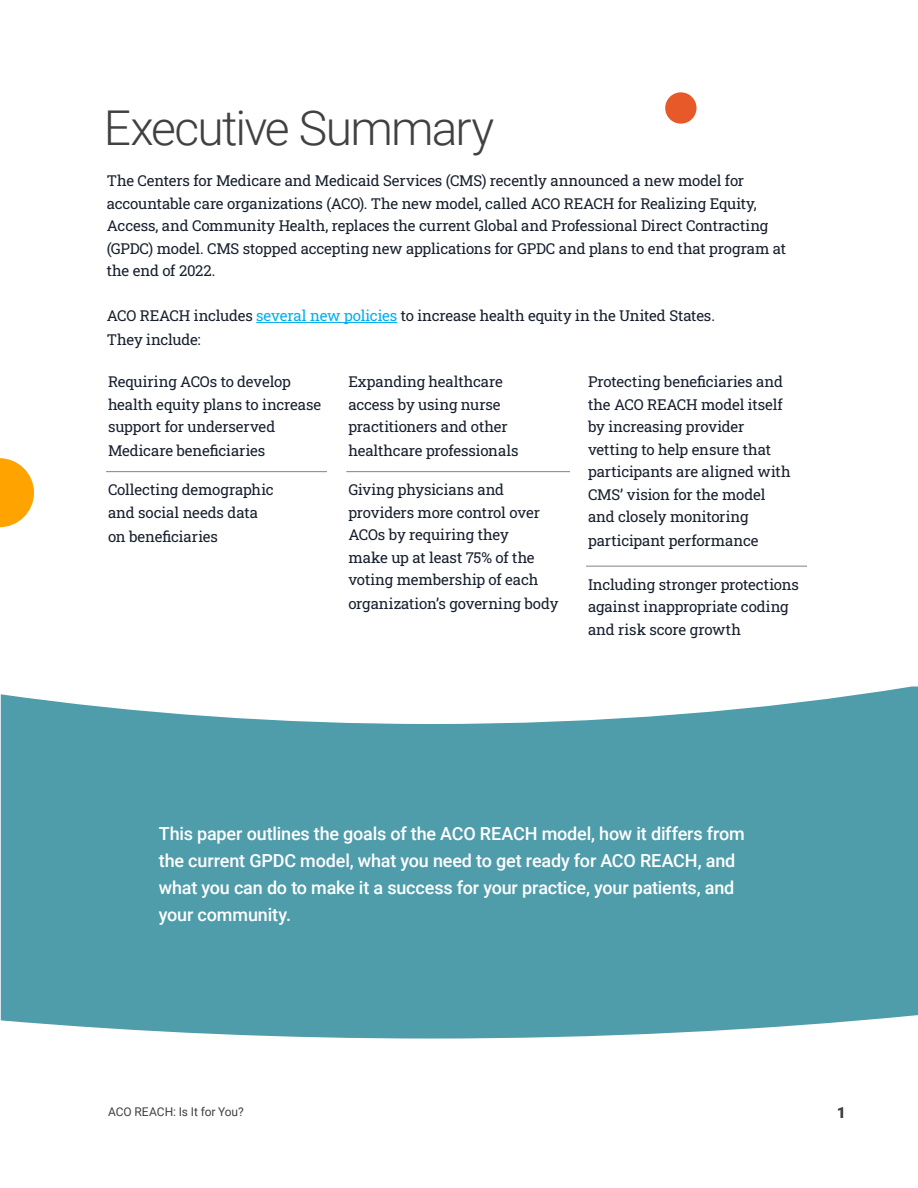
<style>
.page{position:relative;width:918px;height:1188px;background:#fff}
.page>*{position:absolute;margin:0;border:0;box-sizing:border-box;transform-origin:0 0}
.t1{font:300 48px "Roboto";letter-spacing:-.04em;color:#414042}
.t2{font:500 18px/27px "Roboto";letter-spacing:-.01em;color:#fff}
.t3{font:15px/22.5px "Roboto Slab";letter-spacing:-.01em;color:#171f2e}
.t4{font:700 15px "Roboto";color:#414042}
.t5{font:12px "Roboto";color:#413f41}
.s1{color:#00aeef}
</style>
<div class="page">
<svg style="left:1px;top:687px;width:917px;height:352px;background:#5fa5b2"></svg>
<svg style="left:0;top:458px;width:34px;height:69px"></svg>
<hr style="left:256px;top:322px;width:141px;height:1px;background:#00aeef">
<hr style="left:106px;top:471px;width:221px;height:1px;background:#808285">
<hr style="left:346px;top:471px;width:224px;height:1px;background:#808285">
<hr style="left:586px;top:566px;width:221px;height:1px;background:#808285">
<div style="left:665px;top:92px;width:32px;height:32px;background:#e85929;border-radius:50%"></div>
<p class="t1" style="left:104px;top:94px;width:392px">Executive Summary</p>
<p class="t3" style="left:107px;top:169px;width:681px">The Centers for Medicare and Medicaid Services (CMS) recently announced a new model for accountable care organizations (ACO). The new model, called ACO REACH for Realizing Equity, Access, and Community Health, replaces the current Global and Professional Direct Contracting (GPDC) model. CMS stopped accepting new applications for GPDC and plans to end that program at the end of 2022.</p>
<p class="t3" style="left:107px;top:304px;width:610px;line-height:24px">ACO REACH includes <span class="s1">several new policies</span> to increase health equity in the United States.<br>They include:</p>
<p class="t3" style="left:108px;top:370px;width:215px">Requiring ACOs to develop health equity plans to increase support for underserved</p>
<p class="t3" style="left:108px;top:439px;width:159px">Medicare beneficiaries</p>
<p class="t3" style="left:108px;top:478px;width:167px">Collecting demographic and social needs data</p>
<p class="t3" style="left:108px;top:525px;width:111px">on beneficiaries</p>
<p class="t3" style="left:348px;top:370px;width:161px">Expanding healthcare access by using nurse practitioners and other</p>
<p class="t3" style="left:348px;top:439px;width:172px">healthcare professionals</p>
<p class="t3" style="left:348px;top:478px;width:193px">Giving physicians and providers more control over<br>ACOs by requiring they make up at least 75% of the voting membership of each</p>
<p class="t3" style="left:348px;top:592px;width:212px">organization’s governing body</p>
<p class="t3" style="left:588px;top:370px;width:204px">Protecting beneficiaries and the ACO REACH model itself by increasing provider vetting to help ensure that participants are aligned with<br>CMS’ vision for the model and closely monitoring</p>
<p class="t3" style="left:588px;top:529px;width:172px">participant performance</p>
<p class="t3" style="left:588px;top:573px;width:212px">Including stronger protections against inappropriate coding and risk score growth</p>
<p class="t2" style="left:159px;top:819px;width:588px">This paper outlines the goals of the ACO REACH model, how it differs from the current GPDC model, what you need to get ready for ACO REACH, and what you can do to make it a success for your practice, your patients, and your community.</p>
<p class="t5" style="left:108px;top:1103px;width:137px">ACO REACH: Is It for You?</p>
<p class="t4" style="left:837px;top:1102px;width:10px">1</p>
</div>
